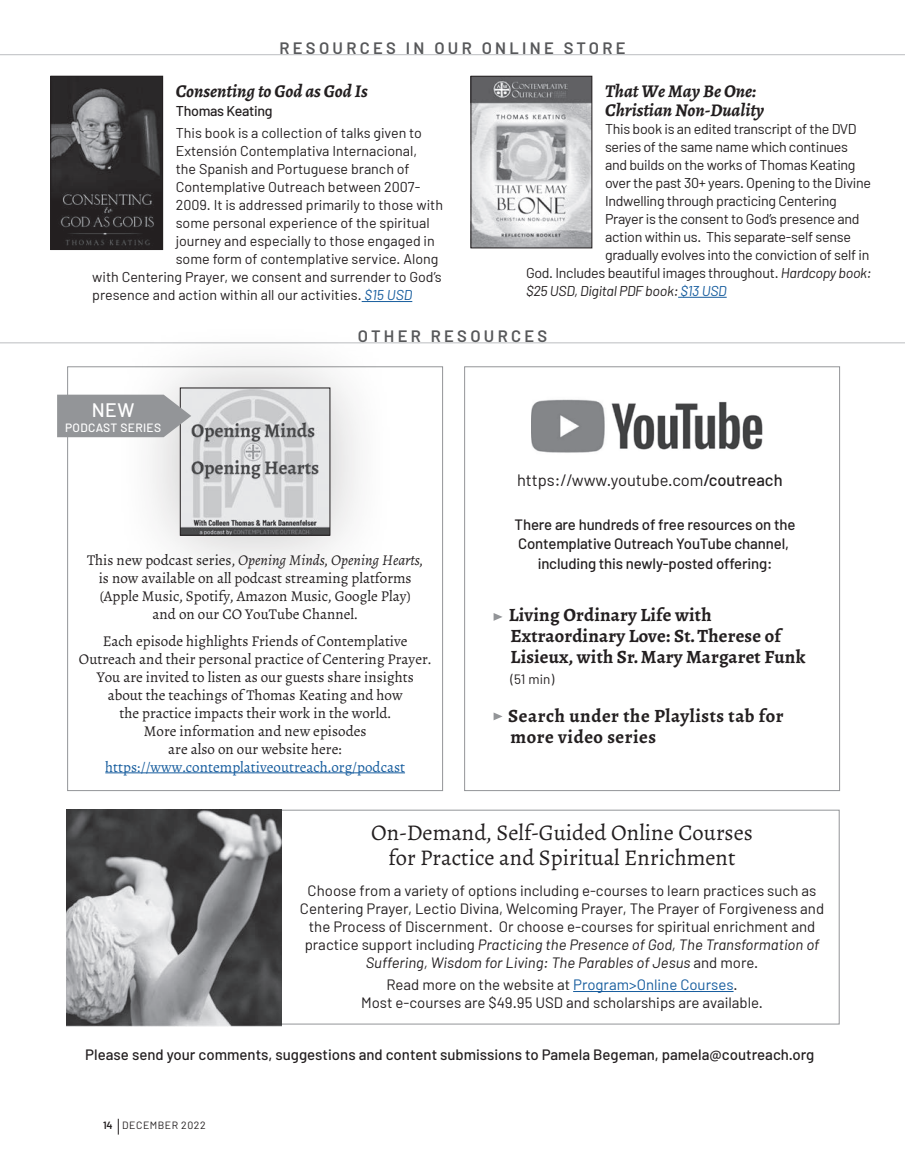
<style>
.page{position:relative;width:905px;height:1161px;background:#fff}
.page>*{position:absolute;margin:0;border:0;box-sizing:border-box;transform-origin:0 0}
.t1{font:22.5px/25.5px "Alegreya";color:#231f20;text-align:center}
.t2{font:500 19.5px "Barlow";color:#fff}
.t3{font:700 18.75px/21px "Alegreya";letter-spacing:.01em;color:#231f20}
.t4{font:700 18.75px/21px "Alegreya";letter-spacing:.03em;color:#231f20}
.t5{font:italic 700 18px/19.5px "Alegreya";color:#231f20}
.t6{font:600 16.5px "Barlow";letter-spacing:.2em;color:#57585a}
.t7{font:16.5px "Barlow";color:#231f20}
.t8{font:15px/18px "Alegreya";color:#231f20;text-align:center}
.t9{font:15px/18px "Barlow";color:#231f20;text-align:center}
.t10{font:500 15px/19.5px "Barlow";letter-spacing:-.01em;color:#231f20;text-align:center}
.t11{font:15px "Alegreya";color:#175d9e}
.t12{font:14.25px "Barlow";letter-spacing:-.015em;color:#231f20}
.t13{font:italic 14.25px "Barlow";letter-spacing:-.02em;color:#231f20}
.t14{font:500 14.25px "Barlow";letter-spacing:-.02em;color:#231f20}
.t15{font:13.5px "Barlow";color:#231f20}
.t16{font:500 12px "Barlow";letter-spacing:.03em;color:#fff}
.t17{font:10.5px "Barlow";letter-spacing:.05em;color:#231f20}
.s1{font-style:italic;color:#175d9e}
.s2{font-style:italic}
.s3{color:#175d9e}
.s4{font-weight:500}
.s5{font-weight:600}
</style>
<div class="page">
<svg style="left:118px;top:1119px;width:1px;height:16px"></svg>
<hr style="left:361px;top:301px;width:51px;height:1px;background:#175d9e">
<hr style="left:678px;top:297px;width:48px;height:1px;background:#175d9e">
<img style="left:531px;top:399px;width:232px;height:54px">
<hr style="left:0;top:54px;width:904px;height:1px;background:#bcbdc0">
<hr style="left:0;top:342px;width:904px;height:1px;background:#bcbdc0">
<img style="left:472px;top:78px;width:118px;height:168px">
<div style="left:470px;top:76px;width:122px;height:172px;border:1px solid #231f20"></div>
<img style="left:52px;top:78px;width:109px;height:170px">
<div style="left:50px;top:76px;width:113px;height:174px;border:1px solid #231f20"></div>
<div style="left:113px;top:321px;width:284px;height:282px;background:#231f20;opacity:.26"></div>
<img style="left:182px;top:390px;width:146px;height:144px">
<div style="left:180px;top:388px;width:150px;height:148px;border:1px solid #231f20"></div>
<svg style="left:493px;top:613px;width:9px;height:8px"></svg>
<svg style="left:493px;top:712px;width:9px;height:8px"></svg>
<hr style="left:573px;top:991px;width:160px;height:1px;background:#175d9e">
<img style="left:66px;top:810px;width:216px;height:216px">
<hr style="left:105px;top:772px;width:300px;height:1px;background:#175d9e">
<svg style="left:57px;top:395px;width:134px;height:42px;background:#9a9c9f"></svg>
<p class="t6" style="left:279px;top:38px;width:347px">RESOURCES IN OUR ONLINE STORE</p>
<p class="t5" style="left:176px;top:81px;width:193px">Consenting to God as God Is</p>
<p class="t14" style="left:176px;top:102px;width:98px">Thomas Keating</p>
<p class="t12" style="left:176px;top:125px;width:248px">This book is a collection of talks given to</p>
<p class="t12" style="left:176px;top:143px;width:243px">Extensión Contemplativa Internacional,</p>
<p class="t12" style="left:176px;top:161px;width:235px">the Spanish and Portuguese branch of</p>
<p class="t12" style="left:176px;top:179px;width:246px">Contemplative Outreach between 2007-</p>
<p class="t12" style="left:176px;top:197px;width:269px">2009. It is addressed primarily to those with</p>
<p class="t12" style="left:176px;top:215px;width:255px">some personal experience of the spiritual</p>
<p class="t12" style="left:176px;top:233px;width:260px">journey and especially to those engaged in</p>
<p class="t12" style="left:176px;top:251px;width:264px">some form of contemplative service. Along</p>
<p class="t12" style="left:92px;top:268px;width:351px">with Centering Prayer, we consent and surrender to God’s</p>
<p class="t12" style="left:92px;top:286px;width:321px">presence and action within all our activities. <span class="s1">$15 USD</span></p>
<p class="t5" style="left:605px;top:81px;width:161px">That We May Be One:<br>Christian Non-Duality</p>
<p class="t12" style="left:605px;top:120px;width:253px">This book is an edited transcript of the DVD</p>
<p class="t12" style="left:605px;top:138px;width:244px">series of the same name which continues</p>
<p class="t12" style="left:605px;top:156px;width:252px">and builds on the works of Thomas Keating</p>
<p class="t12" style="left:605px;top:174px;width:267px">over the past 30+ years. Opening to the Divine</p>
<p class="t12" style="left:605px;top:192px;width:233px">Indwelling through practicing Centering</p>
<p class="t12" style="left:605px;top:210px;width:256px">Prayer is the consent to God’s presence and</p>
<p class="t12" style="left:605px;top:228px;width:247px">action within us. This separate-self sense</p>
<p class="t12" style="left:605px;top:246px;width:266px">gradually evolves into the conviction of self in</p>
<p class="t12" style="left:526px;top:264px;width:347px">God. Includes beautiful images throughout. <span class="s2">Hardcopy book:</span></p>
<p class="t13" style="left:526px;top:282px;width:202px">$25 USD, Digital PDF book: <span class="s3">$13 USD</span></p>
<h2 class="t2" style="left:92px;top:398px;width:44px">NEW</h2>
<p class="t16" style="left:65px;top:420px;width:98px">PODCAST SERIES</p>
<p class="t6" style="left:358px;top:326px;width:191px">OTHER RESOURCES</p>
<p class="t7" style="left:517px;top:470px;width:267px">https://www.youtube.com<span class="s4">/coutreach</span></p>
<p class="t8" style="left:87px;top:551px;width:338px">This new podcast series, <span class="s2">Opening Minds, Opening Hearts, </span>is now available on all podcast streaming platforms (Apple Music, Spotify, Amazon Music, Google Play) and on our CO YouTube Channel.</p>
<p class="t8" style="left:79px;top:632px;width:354px">Each episode highlights Friends of Contemplative Outreach and their personal practice of Centering Prayer.<br>You are invited to listen as our guests share insights about the teachings of Thomas Keating and how<br>the practice impacts their work in the world.<br>More information and new episodes<br>are also on our website here:</p>
<p class="t11" style="left:105px;top:757px;width:301px">https://www.contemplativeoutreach.org/podcast</p>
<p class="t10" style="left:514px;top:514px;width:282px">There are hundreds of free resources on the<br>Contemplative Outreach YouTube channel, including this newly-posted offering:</p>
<h3 class="t3" style="left:508px;top:604px;width:298px">Living Ordinary Life with<br>Extraordinary Love: St. Therese of<br>Lisieux, with Sr. Mary Margaret Funk</h3>
<p class="t15" style="left:510px;top:671px;width:45px">(51 min)</p>
<h3 class="t4" style="left:508px;top:705px;width:277px">Search under the Playlists tab for more video series</h3>
<h1 class="t1" style="left:371px;top:820px;width:383px">On-Demand, Self-Guided Online Courses for Practice and Spiritual Enrichment</h1>
<p class="t9" style="left:300px;top:881px;width:525px">Choose from a variety of options including e-courses to learn practices such as Centering Prayer, Lectio Divina, Welcoming Prayer, The Prayer of Forgiveness and the Process of Discernment. Or choose e-courses for spiritual enrichment and practice support including <span class="s2">Practicing the Presence of God, The Transformation of Suffering, Wisdom for Living: The Parables of Jesus</span> and more.</p>
<p class="t9" style="left:361px;top:976px;width:403px">Read more on the website at <span class="s3">Program&gt;Online Courses</span>.<br>Most e-courses are $49.95 USD and scholarships are available.</p>
<p class="t10" style="left:85px;top:1044px;width:730px">Please send your comments, suggestions and content submissions to Pamela Begeman, pamela@coutreach.org</p>
<p class="t17" style="left:103px;top:1119px;width:104px"><span class="s5">14</span> DECEMBER 2022</p>
</div>
